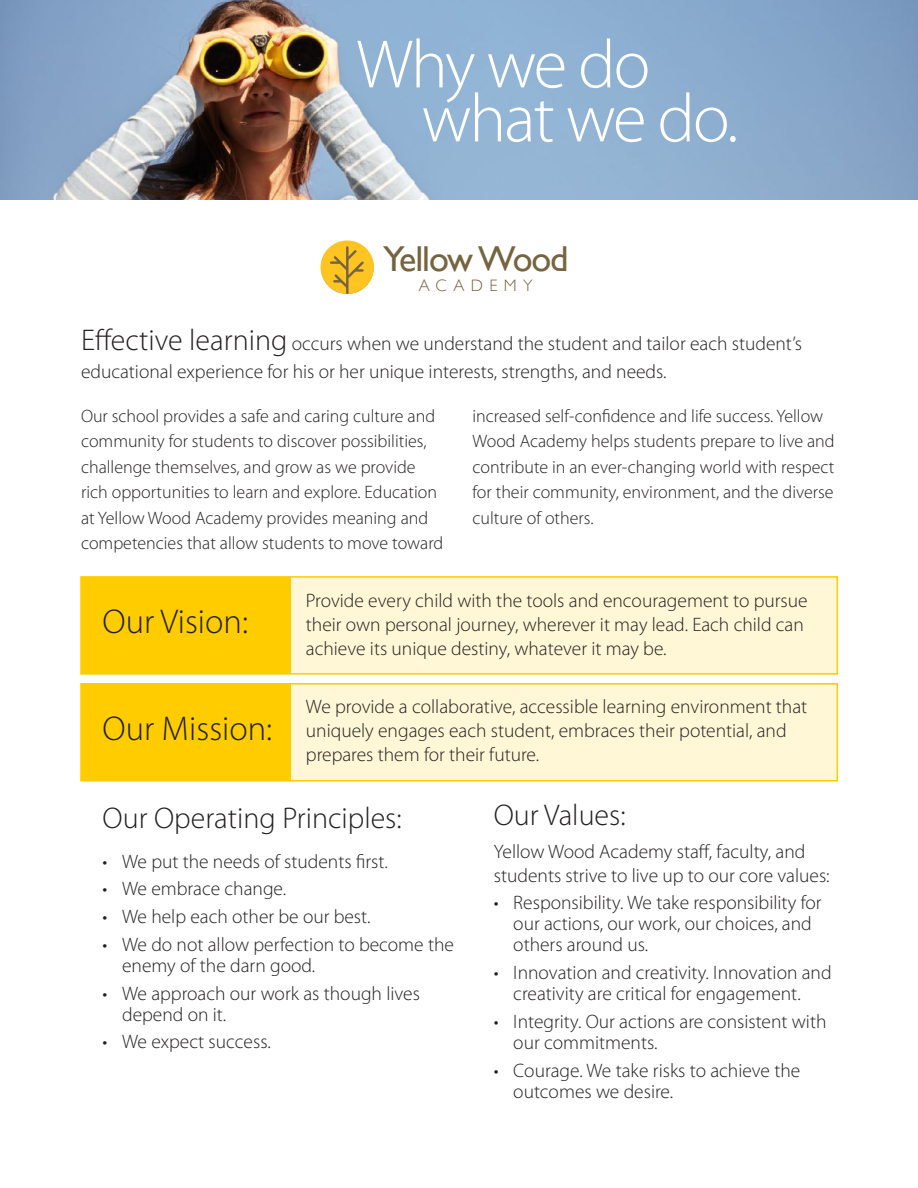
<style>
.page{position:relative;width:918px;height:1188px;background:#fff}
.page>*{position:absolute;margin:0;border:0;box-sizing:border-box;transform-origin:0 0}
.t1{font:300 69px/54px "Myriad Pro";letter-spacing:-.03em;color:#fff}
.t2{font:36px "Gill Sans";letter-spacing:-.035em;color:#766340}
.t3{font:300 34.5px "Myriad Pro";color:#231f20}
.t4{font:300 30px "Myriad Pro";color:#231f20}
.Bullets{font:300 19.5px/21px "Myriad Pro";color:#231f20}
.t5{font:300 18px/25.5px "Myriad Pro";color:#231f20}
.t6{font:300 16.5px "Gill Sans";letter-spacing:.385em;color:#766340}
.s1{font-size:30px}
</style>
<div class="page">
<img style="left:0;top:0;width:918px;height:200px">
<svg style="left:321px;top:241px;width:53px;height:53px"></svg>
<div style="left:81px;top:577px;width:756px;height:97px;background:#fff7d6"></div>
<div style="left:81px;top:577px;width:210px;height:97px;background:#fc0"></div>
<div style="left:80px;top:576px;width:758px;height:99px;border:2px solid #fc0"></div>
<div style="left:81px;top:684px;width:756px;height:97px;background:#fff7d6"></div>
<div style="left:81px;top:684px;width:210px;height:97px;background:#fc0"></div>
<div style="left:80px;top:683px;width:758px;height:99px;border:2px solid #fc0"></div>
<p class="t1" style="left:422px;top:37px;width:318px;text-indent:-65px">Why we do what we do.</p>
<p class="t2" style="left:383px;top:238px;width:187px">Yellow Wood</p>
<p class="t6" style="left:419px;top:276px;width:115px">ACADEMY</p>
<p class="Bullets" style="left:81px;top:329px;width:723px;line-height:28.5px"><span class="s1">Effective learning</span> occurs when we understand the student and tailor each student’s educational experience for his or her unique interests, strengths, and needs.</p>
<p class="t5" style="left:81px;top:403px;width:364px">Our school provides a safe and caring culture and community for students to discover possibilities, challenge themselves, and grow as we provide rich opportunities to learn and explore. Education at Yellow Wood Academy provides meaning and competencies that allow students to move toward</p>
<p class="t5" style="left:472px;top:403px;width:364px">increased self-confidence and life success. Yellow Wood Academy helps students prepare to live and contribute in an ever-changing world with respect for their community, environment, and the diverse culture of others.</p>
<p class="Bullets" style="left:306px;top:588px;width:503px;line-height:24px">Provide every child with the tools and encouragement to pursue their own personal journey, wherever it may lead. Each child can achieve its unique destiny, whatever it may be.</p>
<p class="t3" style="left:103px;top:601px;width:147px">Our Vision:</p>
<p class="t3" style="left:103px;top:708px;width:171px">Our Mission:</p>
<p class="Bullets" style="left:306px;top:695px;width:503px;line-height:24px">We provide a collaborative, accessible learning environment that uniquely engages each student, embraces their potential, and prepares them for their future.</p>
<p class="t4" style="left:103px;top:800px;width:301px">Our Operating Principles:</p>
<p class="Bullets" style="left:103px;top:851px;width:287px">• We put the needs of students first.</p>
<p class="Bullets" style="left:103px;top:878px;width:185px">• We embrace change.</p>
<p class="Bullets" style="left:103px;top:906px;width:270px">• We help each other be our best.</p>
<p class="Bullets" style="left:122px;top:934px;width:333px;text-indent:-20px">• We do not allow perfection to become the enemy of the darn good.</p>
<p class="Bullets" style="left:122px;top:983px;width:299px;text-indent:-20px">• We approach our work as though lives depend on it.</p>
<p class="Bullets" style="left:103px;top:1031px;width:170px">• We expect success.</p>
<p class="t4" style="left:494px;top:797px;width:133px">Our Values:</p>
<p class="Bullets" style="left:494px;top:839px;width:337px;line-height:24px">Yellow Wood Academy staff, faculty, and students strive to live up to our core values:</p>
<p class="Bullets" style="left:513px;top:892px;width:310px;text-indent:-20px">• Responsibility. We take responsibility for our actions, our work, our choices, and others around us.</p>
<p class="Bullets" style="left:494px;top:962px;width:339px;text-align:center">• Innovation and creativity. Innovation and creativity are critical for engagement.</p>
<p class="Bullets" style="left:513px;top:1011px;width:315px;text-indent:-20px">• Integrity. Our actions are consistent with our commitments.</p>
<p class="Bullets" style="left:513px;top:1059px;width:288px;text-indent:-20px">• Courage. We take risks to achieve the outcomes we desire.</p>
</div>
